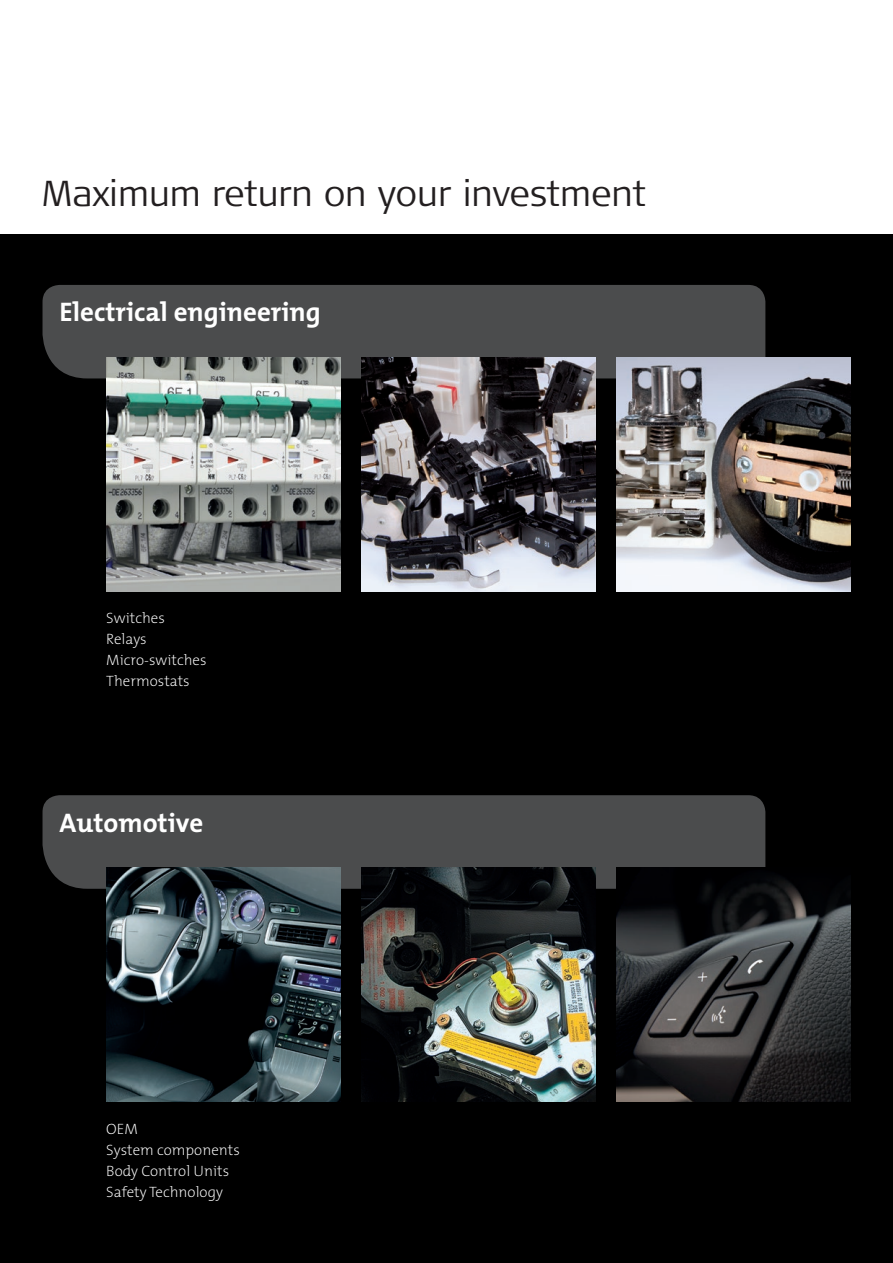
<style>
.page{position:relative;width:893px;height:1263px;background:#fff}
.page>*{position:absolute;margin:0;border:0;box-sizing:border-box;transform-origin:0 0}
.t1{font:300 36px "Signa Normal";color:#231f20}
.t2{font:700 27px "The Mix 7";color:#fff}
.t3{font:200 15px/21px "The Mix 2";color:#fff}
</style>
<div class="page">
<div style="left:0;top:234px;width:893px;height:1029px;background:#000"></div>
<div style="left:43px;top:285px;width:722px;height:93px;background:#4b4c4d"></div>
<div style="left:43px;top:795px;width:722px;height:94px;background:#4b4c4d"></div>
<img style="left:106px;top:867px;width:234px;height:234px">
<img style="left:106px;top:357px;width:234px;height:234px">
<img style="left:617px;top:867px;width:233px;height:234px">
<img style="left:361px;top:867px;width:234px;height:234px">
<img style="left:617px;top:357px;width:233px;height:234px">
<img style="left:361px;top:357px;width:234px;height:234px">
<h1 class="t1" style="left:43px;top:174px;width:605px">Maximum return on your investment</h1>
<h2 class="t2" style="left:60px;top:290px;width:263px">Electrical engineering</h2>
<p class="t3" style="left:106px;top:607px;width:102px">Switches<br>Relays<br>Micro-switches<br>Thermostats</p>
<h2 class="t2" style="left:60px;top:800px;width:145px">Automotive</h2>
<p class="t3" style="left:106px;top:1117px;width:135px">OEM<br>System components<br>Body Control Units<br>Safety Technology</p>
</div>
